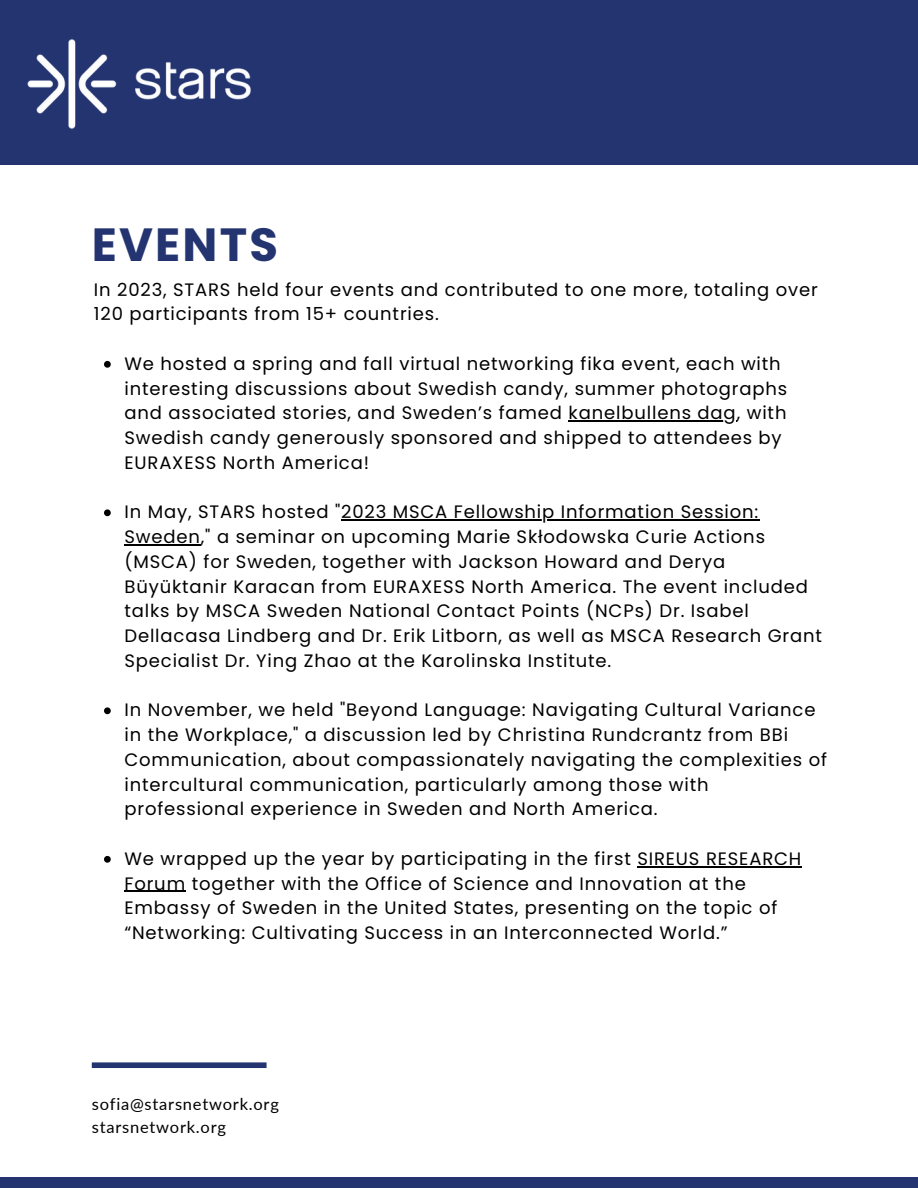
<style>
.page{position:relative;width:918px;height:1188px;background:#fff}
.page>*{position:absolute;margin:0;border:0;box-sizing:border-box;transform-origin:0 0}
.t1{font:700 46.5px "Poppins";letter-spacing:.045em;color:#233470}
.t2{font:18px/24.8px "Poppins";letter-spacing:.045em;color:#000}
.t3{font:16.5px "Lato";letter-spacing:.045em;color:#000}
</style>
<div class="page">
<div style="left:0;top:0;width:918px;height:164px;background:#233470"></div>
<div style="left:0;top:1177px;width:918px;height:11px;background:#233470"></div>
<div style="left:92px;top:1062px;width:175px;height:6px;background:#233470"></div>
<img style="left:27px;top:39px;width:224px;height:90px">
<svg style="left:104px;top:361px;width:7px;height:7px"></svg>
<hr style="left:569px;top:421px;width:168px;height:1px;background:#000">
<svg style="left:104px;top:509px;width:7px;height:7px"></svg>
<hr style="left:341px;top:520px;width:418px;height:1px;background:#000">
<hr style="left:124px;top:544px;width:77px;height:1px;background:#000">
<svg style="left:104px;top:707px;width:7px;height:7px"></svg>
<svg style="left:104px;top:856px;width:7px;height:7px"></svg>
<hr style="left:637px;top:866px;width:165px;height:1px;background:#000">
<hr style="left:124px;top:891px;width:62px;height:1px;background:#000">
<p class="t1" style="left:92px;top:212px;width:188px">EVENTS</p>
<p class="t2" style="left:94px;top:277px;width:726px">In 2023, STARS held four events and contributed to one more, totaling over<br>120 participants from 15+ countries.</p>
<p class="t2" style="left:124px;top:351px;width:664px">We hosted a spring and fall virtual networking fika event, each with interesting discussions about Swedish candy, summer photographs and associated stories, and Sweden’s famed kanelbullens dag, with Swedish candy generously sponsored and shipped to attendees by EURAXESS North America!</p>
<p class="t2" style="left:124px;top:500px;width:699px">In May, STARS hosted "2023 MSCA Fellowship Information Session:<br>Sweden," a seminar on upcoming Marie Skłodowska Curie Actions (MSCA) for Sweden, together with Jackson Howard and Derya Büyüktanir Karacan from EURAXESS North America. The event included talks by MSCA Sweden National Contact Points (NCPs) Dr. Isabel Dellacasa Lindberg and Dr. Erik Litborn, as well as MSCA Research Grant Specialist Dr. Ying Zhao at the Karolinska Institute.</p>
<p class="t2" style="left:124px;top:698px;width:704px">In November, we held "Beyond Language: Navigating Cultural Variance in the Workplace," a discussion led by Christina Rundcrantz from BBi Communication, about compassionately navigating the complexities of intercultural communication, particularly among those with professional experience in Sweden and North America.</p>
<p class="t2" style="left:124px;top:846px;width:678px">We wrapped up the year by participating in the first SIREUS RESEARCH Forum together with the Office of Science and Innovation at the Embassy of Sweden in the United States, presenting on the topic of “Networking: Cultivating Success in an Interconnected World.”</p>
<p class="t3" style="left:92px;top:1094px;width:189px">sofia@starsnetwork.org</p>
<p class="t3" style="left:92px;top:1117px;width:136px">starsnetwork.org</p>
</div>
